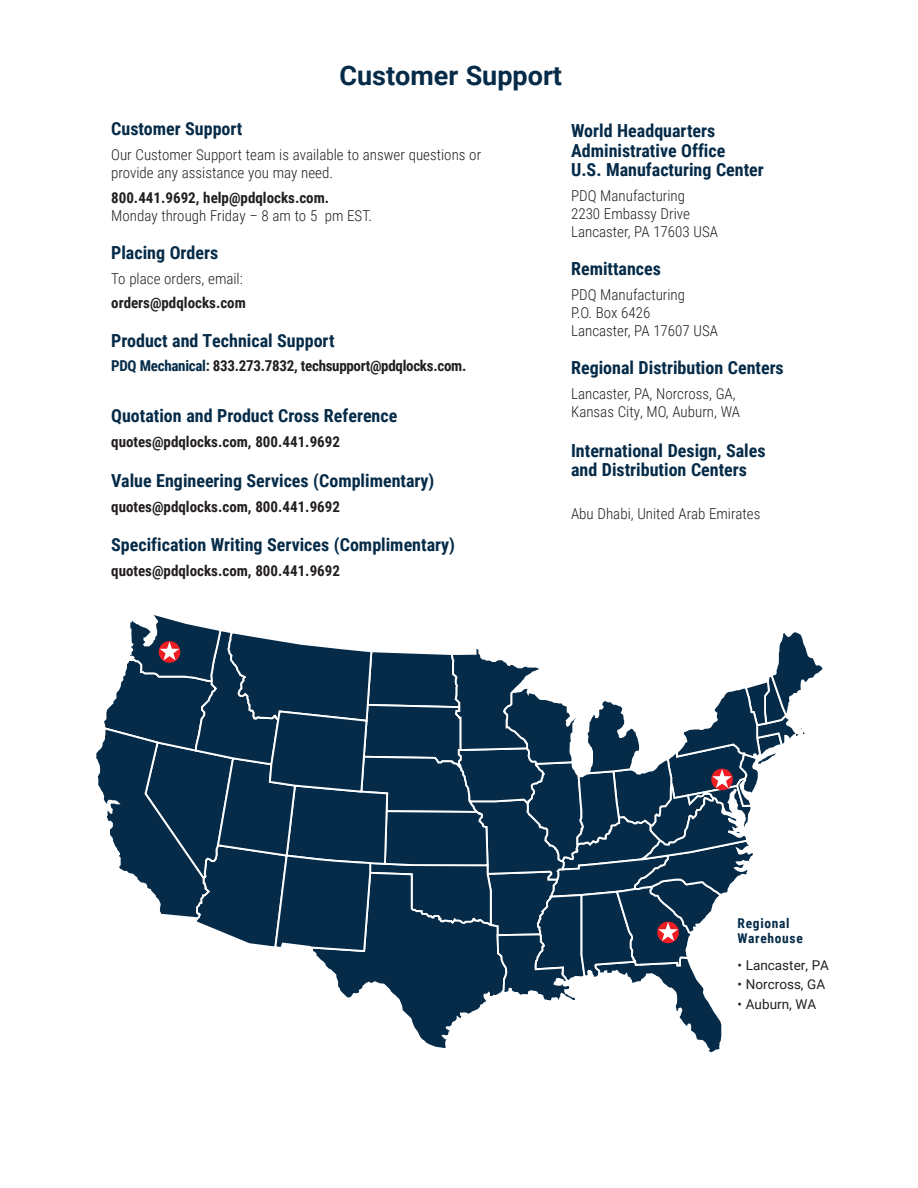
<style>
.page{position:relative;width:918px;height:1188px;background:#fff}
.page>*{position:absolute;margin:0;border:0;box-sizing:border-box;transform-origin:0 0}
.t1{font:700 27px "Roboto";color:#052b48}
.t2{font:700 18px/19.5px "Roboto Condensed";color:#052b48}
.t3{font:300 15px/18px "Roboto Condensed";color:#231f20}
.t4{font:700 15px "Roboto Condensed";color:#231f20}
.t5{font:700 15px "Roboto Condensed";letter-spacing:-.02em;color:#231f20}
.t6{font:13.5px "Roboto";color:#231f20}
.t7{font:700 13.5px/15px "Roboto Condensed";letter-spacing:.05em;color:#052b48}
.s1{color:#052b48}
</style>
<div class="page">
<svg style="left:96px;top:615px;width:727px;height:438px"></svg>
<p class="t1" style="left:339px;top:56px;width:224px">Customer Support</p>
<p class="t2" style="left:111px;top:118px;width:133px">Customer Support</p>
<p class="t3" style="left:111px;top:145px;width:371px">Our Customer Support team is available to answer questions or provide any assistance you may need.</p>
<p class="t4" style="left:111px;top:187px;width:220px">800.441.9692, help@pdqlocks.com.</p>
<p class="t3" style="left:111px;top:206px;width:262px">Monday through Friday – 8 am to 5 pm EST.</p>
<p class="t2" style="left:111px;top:242px;width:109px">Placing Orders</p>
<p class="t3" style="left:111px;top:269px;width:133px">To place orders, email:</p>
<p class="t4" style="left:111px;top:293px;width:136px">orders@pdqlocks.com</p>
<p class="t2" style="left:111px;top:330px;width:225px">Product and Technical Support</p>
<p class="t5" style="left:111px;top:356px;width:357px"><span class="s1">PDQ Mechanical:</span> 833.273.7832, techsupport@pdqlocks.com.</p>
<p class="t2" style="left:111px;top:406px;width:288px">Quotation and Product Cross Reference</p>
<p class="t4" style="left:111px;top:431px;width:230px">quotes@pdqlocks.com, 800.441.9692</p>
<p class="t2" style="left:111px;top:470px;width:325px">Value Engineering Services (Complimentary)</p>
<p class="t4" style="left:111px;top:496px;width:230px">quotes@pdqlocks.com, 800.441.9692</p>
<p class="t2" style="left:111px;top:535px;width:345px">Specification Writing Services (Complimentary)</p>
<p class="t4" style="left:111px;top:560px;width:230px">quotes@pdqlocks.com, 800.441.9692</p>
<p class="t2" style="left:571px;top:120px;width:194px">World Headquarters<br>Administrative Office<br>U.S. Manufacturing Center</p>
<p class="t3" style="left:571px;top:186px;width:148px">PDQ Manufacturing<br>2230 Embassy Drive<br>Lancaster, PA 17603 USA</p>
<p class="t2" style="left:571px;top:258px;width:91px">Remittances</p>
<p class="t3" style="left:571px;top:285px;width:148px">PDQ Manufacturing<br>P.O. Box 6426<br>Lancaster, PA 17607 USA</p>
<p class="t2" style="left:571px;top:357px;width:214px">Regional Distribution Centers</p>
<p class="t3" style="left:571px;top:384px;width:171px">Lancaster, PA, Norcross, GA,<br>Kansas City, MO, Auburn, WA</p>
<p class="t2" style="left:571px;top:440px;width:196px">International Design, Sales and Distribution Centers</p>
<p class="t3" style="left:571px;top:504px;width:191px">Abu Dhabi, United Arab Emirates</p>
<p class="t7" style="left:738px;top:915px;width:67px">Regional<br>Warehouse</p>
<p class="t6" style="left:738px;top:955px;width:93px">• Lancaster, PA</p>
<p class="t6" style="left:738px;top:975px;width:89px">• Norcross, GA</p>
<p class="t6" style="left:738px;top:994px;width:80px">• Auburn, WA</p>
</div>
